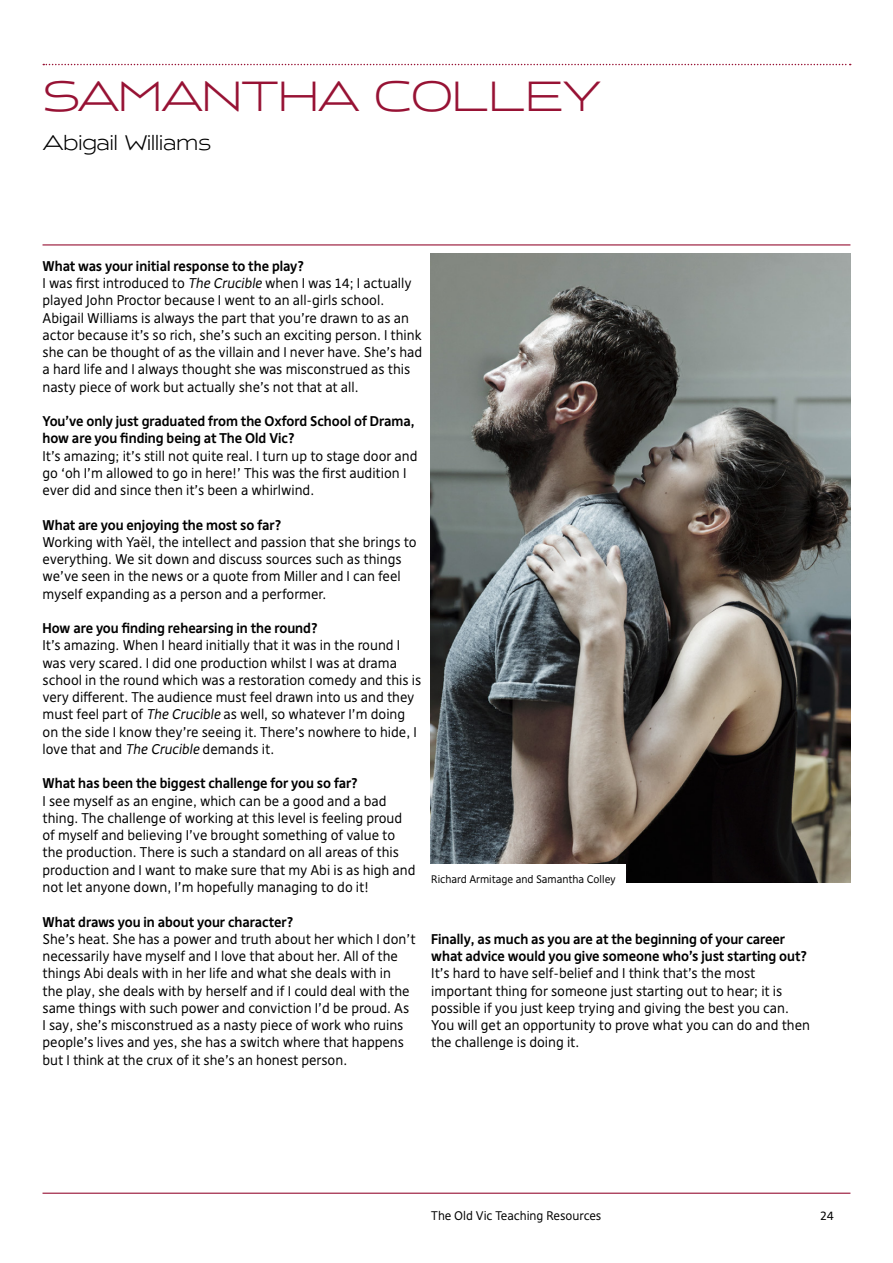
<style>
.page{position:relative;width:893px;height:1263px;background:#fff}
.page>*{position:absolute;margin:0;border:0;box-sizing:border-box;transform-origin:0 0}
.t1{font:300 42px "Baylis";color:#971234}
.t2{font:300 21px "Baylis";color:#000}
.t3{font:13.5px/17.2px "Deja Rip";color:#000}
.t4{font:700 13.5px/17.2px "Deja Rip";color:#000}
.t5{font:12px "Deja Rip";color:#000}
.t6{font:10.5px "Deja Rip";color:#000}
.s1{font-weight:700}
.s2{font-style:italic}
</style>
<div class="page">
<img style="left:431px;top:254px;width:419px;height:629px">
<div style="left:423px;top:864px;width:203px;height:28px;background:#fff"></div>
<svg style="left:43px;top:64px;width:808px;height:1px"></svg>
<hr style="left:43px;top:1192px;width:807px;height:2px;background:#971234">
<hr style="left:43px;top:244px;width:807px;height:1px;background:#971234">
<h1 class="t1" style="left:43px;top:73px;width:560px">SAMANTHA COLLEY</h1>
<h2 class="t2" style="left:43px;top:131px;width:170px">Abigail Williams</h2>
<p class="t3" style="left:43px;top:257px;width:381px"><span class="s1">What was your initial response to the play?<br></span>I was first introduced to <span class="s2">The Crucible</span> when I was 14; I actually played John Proctor because I went to an all-girls school.<br>Abigail Williams is always the part that you’re drawn to as an actor because it’s so rich, she’s such an exciting person. I think she can be thought of as the villain and I never have. She’s had a hard life and I always thought she was misconstrued as this nasty piece of work but actually she’s not that at all.</p>
<p class="t4" style="left:43px;top:413px;width:374px">You’ve only just graduated from the Oxford School of Drama, how are you finding being at The Old Vic?</p>
<p class="t3" style="left:43px;top:447px;width:376px">It’s amazing; it’s still not quite real. I turn up to stage door and go ‘oh I’m allowed to go in here!’ This was the first audition I ever did and since then it’s been a whirlwind.</p>
<p class="t4" style="left:43px;top:516px;width:240px">What are you enjoying the most so far?</p>
<p class="t3" style="left:43px;top:533px;width:376px">Working with Yaël, the intellect and passion that she brings to everything. We sit down and discuss sources such as things we’ve seen in the news or a quote from Miller and I can feel myself expanding as a person and a performer.</p>
<p class="t4" style="left:43px;top:620px;width:277px">How are you finding rehearsing in the round?</p>
<p class="t3" style="left:43px;top:637px;width:380px">It’s amazing. When I heard initially that it was in the round I was very scared. I did one production whilst I was at drama school in the round which was a restoration comedy and this is very different. The audience must feel drawn into us and they must feel part of <span class="s2">The Crucible</span> as well, so whatever I’m doing on the side I know they’re seeing it. There’s nowhere to hide, I love that and <span class="s2">The Crucible</span> demands it.</p>
<p class="t4" style="left:43px;top:775px;width:317px">What has been the biggest challenge for you so far?</p>
<p class="t3" style="left:43px;top:792px;width:374px">I see myself as an engine, which can be a good and a bad thing. The challenge of working at this level is feeling proud of myself and believing I’ve brought something of value to the production. There is such a standard on all areas of this production and I want to make sure that my Abi is as high and not let anyone down, I’m hopefully managing to do it!</p>
<p class="t4" style="left:43px;top:913px;width:252px">What draws you in about your character?</p>
<p class="t3" style="left:43px;top:930px;width:374px">She’s heat. She has a power and truth about her which I don’t necessarily have myself and I love that about her. All of the things Abi deals with in her life and what she deals with in<br>the play, she deals with by herself and if I could deal with the same things with such power and conviction I’d be proud. As I say, she’s misconstrued as a nasty piece of work who ruins people’s lives and yes, she has a switch where that happens but I think at the crux of it she’s an honest person.</p>
<p class="t4" style="left:431px;top:930px;width:377px">Finally, as much as you are at the beginning of your career what advice would you give someone who’s just starting out?</p>
<p class="t6" style="left:431px;top:873px;width:186px">Richard Armitage and Samantha Colley</p>
<p class="t3" style="left:431px;top:965px;width:380px">It’s hard to have self-belief and I think that’s the most important thing for someone just starting out to hear; it is possible if you just keep trying and giving the best you can.<br>You will get an opportunity to prove what you can do and then the challenge is doing it.</p>
<p class="t5" style="left:431px;top:1208px;width:172px">The Old Vic Teaching Resources</p>
<p class="t5" style="left:820px;top:1208px;width:15px">24</p>
</div>
